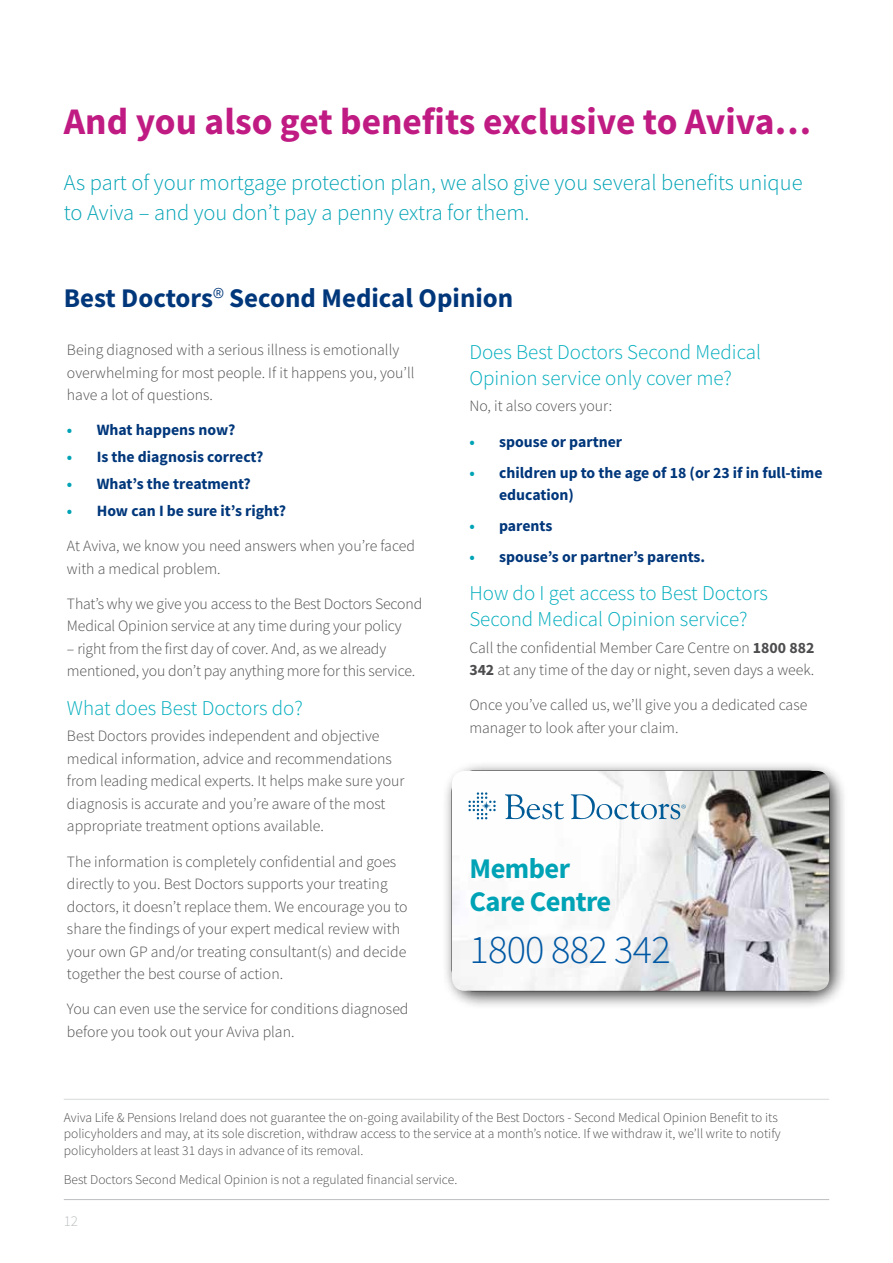
<style>
.page{position:relative;width:893px;height:1263px;background:#fff}
.page>*{position:absolute;margin:0;border:0;box-sizing:border-box;transform-origin:0 0}
.t1{font:300 40.5px "Source Sans Pro";letter-spacing:-.02em;color:#0058a4}
.t2{font:700 37.5px "Source Sans Pro";color:#c01b83}
.t3{font:700 28.5px/33px "Source Sans Pro";letter-spacing:-.02em;color:#00a3b5}
.t4{font:700 27px "Source Sans Pro";color:#00377b}
.t5{font:300 22.5px/30px "Source Sans Pro";color:#00a3b5}
.t6{font:300 21px/25.5px "Source Sans Pro";color:#00adbd}
.t7{font:300 15.75px/22.5px "Source Sans Pro";color:#4d4d4f}
.t8{font:700 15.75px/22.5px "Source Sans Pro";color:#00377b}
.t9{font:300 15px "Source Sans Pro";color:#bcbec0}
.t10{font:300 13.5px/16.2px "Source Sans Pro";color:#4d4d4f}
.s1{font-weight:300}
.s2{color:#00a3b5}
.s3{font-weight:700}
</style>
<div class="page">
<hr style="left:64px;top:1199px;width:765px;height:1px;background:#bcbec0">
<hr style="left:64px;top:1099px;width:765px;height:1px;background:#d1d3d4">
<div style="left:442px;top:761px;width:405px;height:248px;background:#000;opacity:.75"></div>
<img style="left:452px;top:771px;width:377px;height:220px">
<svg style="left:505px;top:794px;width:181px;height:25px"></svg>
<svg style="left:468px;top:792px;width:28px;height:27px"></svg>
<h2 class="t2" style="left:64px;top:97px;width:749px">And you also get benefits exclusive to Aviva…</h2>
<h3 class="t5" style="left:64px;top:168px;width:740px">As part of your mortgage protection plan, we also give you several benefits unique to Aviva – and you don’t pay a penny extra for them.</h3>
<h3 class="t4" style="left:64px;top:280px;width:451px">Best Doctors<span class="s1">®</span> Second Medical Opinion</h3>
<p class="t7" style="left:67px;top:339px;width:349px">Being diagnosed with a serious illness is emotionally overwhelming for most people. If it happens you, you’ll have a lot of questions.</p>
<p class="t8" style="left:67px;top:419px;width:170px"><span class="s2">•</span> What happens now?</p>
<p class="t8" style="left:67px;top:445px;width:198px"><span class="s2">•</span> Is the diagnosis correct?</p>
<p class="t8" style="left:67px;top:472px;width:185px"><span class="s2">•</span> What’s the treatment?</p>
<p class="t8" style="left:67px;top:499px;width:221px"><span class="s2">•</span> How can I be sure it’s right?</p>
<p class="t7" style="left:67px;top:534px;width:350px">At Aviva, we know you need answers when you’re faced with a medical problem.</p>
<p class="t7" style="left:67px;top:592px;width:357px">That’s why we give you access to the Best Doctors Second<br>Medical Opinion service at any time during your policy</p>
<p class="t7" style="left:67px;top:637px;width:350px">– right from the first day of cover. And, as we already mentioned, you don’t pay anything more for this service.</p>
<h3 class="t6" style="left:67px;top:695px;width:237px">What does Best Doctors do?</h3>
<p class="t7" style="left:67px;top:725px;width:339px">Best Doctors provides independent and objective medical information, advice and recommendations from leading medical experts. It helps make sure your diagnosis is accurate and you’re aware of the most appropriate treatment options available.</p>
<p class="t7" style="left:67px;top:850px;width:342px">The information is completely confidential and goes directly to you. Best Doctors supports your treating doctors, it doesn’t replace them. We encourage you to share the findings of your expert medical review with your own GP and/or treating consultant(s) and decide together the best course of action.</p>
<p class="t7" style="left:67px;top:998px;width:343px">You can even use the service for conditions diagnosed before you took out your Aviva plan.</p>
<h3 class="t6" style="left:469px;top:339px;width:293px">Does Best Doctors Second Medical<br>Opinion service only cover me?</h3>
<p class="t7" style="left:469px;top:395px;width:144px">No, it also covers your:</p>
<p class="t8" style="left:469px;top:430px;width:154px"><span class="s2">•</span> spouse or partner</p>
<p class="t8" style="left:499px;top:461px;width:325px;text-indent:-30px"><span class="s2">•</span> children up to the age of 18 (or 23 if in full-time education)</p>
<p class="t8" style="left:469px;top:514px;width:85px"><span class="s2">•</span> parents</p>
<p class="t8" style="left:469px;top:545px;width:237px"><span class="s2">•</span> spouse’s or partner’s parents.</p>
<h3 class="t6" style="left:469px;top:581px;width:300px">How do I get access to Best Doctors<br>Second Medical Opinion service?</h3>
<p class="t7" style="left:469px;top:636px;width:347px">Call the confidential Member Care Centre on <span class="s3">1800 882<br>342</span> at any time of the day or night, seven days a week.</p>
<p class="t7" style="left:469px;top:694px;width:339px">Once you’ve called us, we’ll give you a dedicated case manager to look after your claim.</p>
<h3 class="t3" style="left:469px;top:851px;width:143px">Member<br>Care Centre</h3>
<h1 class="t1" style="left:469px;top:925px;width:203px">1800 882 342</h1>
<p class="t10" style="left:64px;top:1109px;width:718px">Aviva Life &amp; Pensions Ireland does not guarantee the on-going availability of the Best Doctors - Second Medical Opinion Benefit to its policyholders and may, at its sole discretion, withdraw access to the service at a month’s notice. If we withdraw it, we’ll write to notify policyholders at least 31 days in advance of its removal.</p>
<p class="t10" style="left:64px;top:1171px;width:395px">Best Doctors Second Medical Opinion is not a regulated financial service.</p>
<p class="t9" style="left:64px;top:1212px;width:16px">12</p>
</div>
